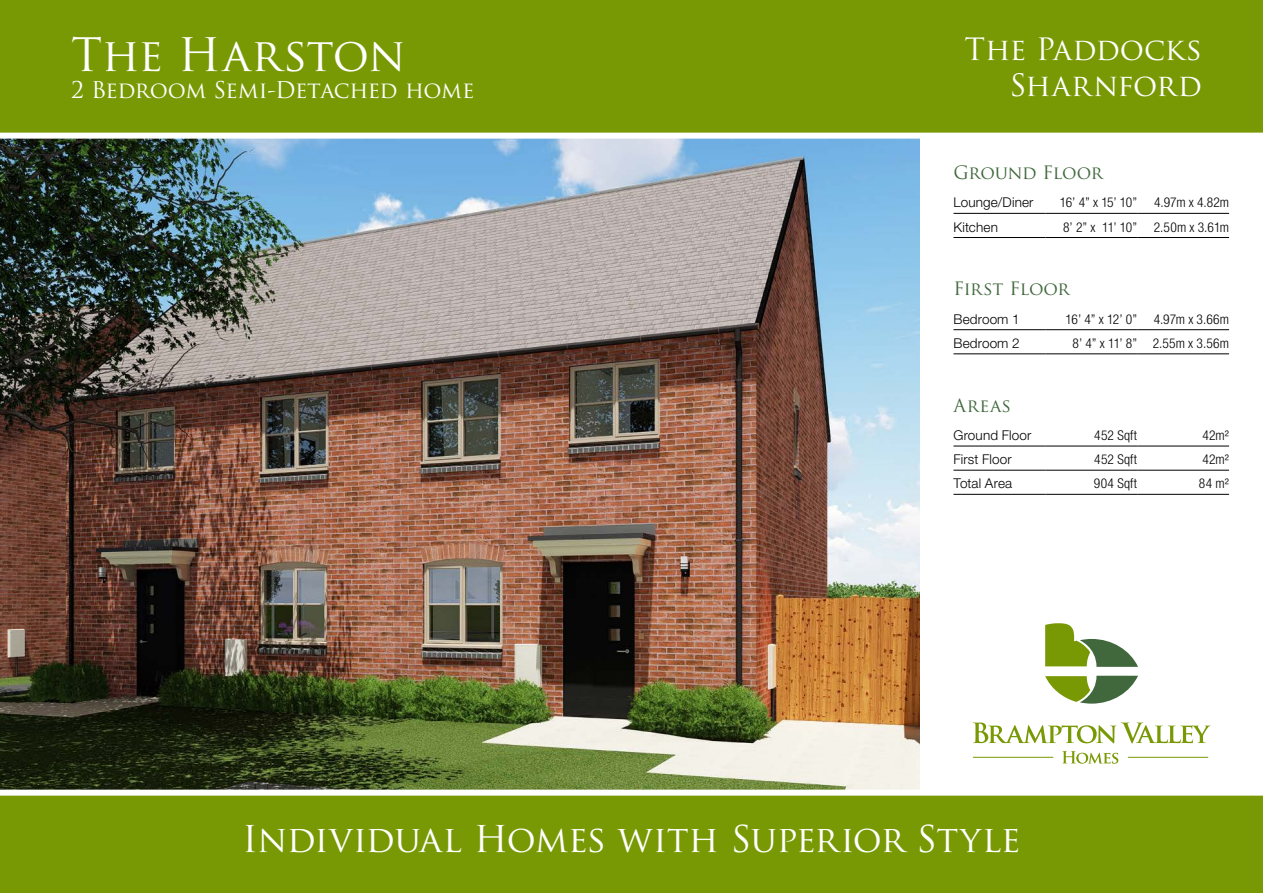
<style>
.page{position:relative;width:1263px;height:893px;background:#fff}
.page>*{position:absolute;margin:0;border:0;box-sizing:border-box;transform-origin:0 0}
.t1{font:45px "Trajan Pro";letter-spacing:-.015em;color:#fff}
.t2{font:36px "Trajan Pro";letter-spacing:-.015em;color:#fff}
.t3{font:30px/36px "Trajan Pro";letter-spacing:-.005em;color:#fff;text-align:right}
.t4{font:22.5px "Trajan Pro";letter-spacing:-.025em;color:#fff}
.t5{font:18px "Trajan Pro";letter-spacing:-.015em;color:#40683c}
.t6{font:300 condensed 13.5px "Helvetica Neue LT Std";letter-spacing:.01em;color:#000}
.t7{font:300 13.5px "Helvetica Neue LT Std";letter-spacing:.01em;color:#000}
.t8{font:300 condensed 13.5px "Helvetica Neue LT Std";letter-spacing:-.015em;color:#000}
</style>
<div class="page">
<img style="left:0;top:139px;width:919px;height:651px">
<div style="left:0;top:0;width:1263px;height:139px;background:#789904"></div>
<hr style="left:973px;top:757px;width:80px;height:1px;background:#789904">
<hr style="left:1128px;top:757px;width:80px;height:1px;background:#789904">
<svg style="left:1045px;top:676px;width:93px;height:28px"></svg>
<svg style="left:1045px;top:623px;width:93px;height:44px"></svg>
<svg style="left:973px;top:722px;width:238px;height:21px"></svg>
<svg style="left:1062px;top:751px;width:56px;height:13px"></svg>
<hr style="left:953px;top:213px;width:92px;height:1px;background:#000">
<hr style="left:1045px;top:213px;width:92px;height:1px;background:#000">
<hr style="left:1137px;top:213px;width:92px;height:1px;background:#000">
<hr style="left:953px;top:237px;width:92px;height:1px;background:#000">
<hr style="left:1045px;top:237px;width:92px;height:1px;background:#000">
<hr style="left:1137px;top:237px;width:92px;height:1px;background:#000">
<hr style="left:953px;top:329px;width:92px;height:1px;background:#000">
<hr style="left:1045px;top:329px;width:92px;height:1px;background:#000">
<hr style="left:1137px;top:329px;width:92px;height:1px;background:#000">
<hr style="left:953px;top:354px;width:92px;height:1px;background:#000">
<hr style="left:1045px;top:354px;width:92px;height:1px;background:#000">
<hr style="left:1137px;top:354px;width:92px;height:1px;background:#000">
<hr style="left:953px;top:446px;width:92px;height:1px;background:#000">
<hr style="left:1045px;top:446px;width:92px;height:1px;background:#000">
<hr style="left:1137px;top:446px;width:92px;height:1px;background:#000">
<hr style="left:953px;top:470px;width:92px;height:1px;background:#000">
<hr style="left:1045px;top:470px;width:92px;height:1px;background:#000">
<hr style="left:1137px;top:470px;width:92px;height:1px;background:#000">
<hr style="left:953px;top:494px;width:92px;height:1px;background:#000">
<hr style="left:1045px;top:494px;width:92px;height:1px;background:#000">
<hr style="left:1137px;top:494px;width:92px;height:1px;background:#000">
<div style="left:0;top:795px;width:1263px;height:98px;background:#789904"></div>
<h1 class="t1" style="left:71px;top:26px;width:336px">The Harston</h1>
<h3 class="t4" style="left:71px;top:76px;width:405px">2 Bedroom Semi-Detached home</h3>
<h3 class="t3" style="left:964px;top:31px;width:239px">The Paddocks<br>Sharnford</h3>
<h3 class="t5" style="left:953px;top:161px;width:151px">Ground Floor</h3>
<p class="t7" style="left:953px;top:194px;width:82px">Lounge/Diner</p>
<p class="t6" style="left:1060px;top:195px;width:79px">16’ 4” x 15’ 10”</p>
<p class="t6" style="left:1154px;top:195px;width:76px">4.97m x 4.82m</p>
<p class="t7" style="left:953px;top:218px;width:46px">Kitchen</p>
<p class="t8" style="left:1063px;top:219px;width:168px">8’ 2” x 11’ 10” 2.50m x 3.61m</p>
<h3 class="t5" style="left:953px;top:277px;width:118px">First Floor</h3>
<p class="t7" style="left:953px;top:311px;width:68px">Bedroom 1</p>
<p class="t8" style="left:1066px;top:311px;width:165px">16’ 4” x 12’ 0” 4.97m x 3.66m</p>
<p class="t7" style="left:953px;top:335px;width:68px">Bedroom 2</p>
<p class="t6" style="left:1072px;top:335px;width:158px">8’ 4” x 11’ 8” 2.55m x 3.56m</p>
<h3 class="t5" style="left:953px;top:394px;width:59px">Areas</h3>
<p class="t7" style="left:953px;top:427px;width:79px">Ground Floor</p>
<p class="t6" style="left:1094px;top:427px;width:44px">452 Sqft</p>
<p class="t6" style="left:1202px;top:427px;width:28px">42m²</p>
<p class="t7" style="left:953px;top:451px;width:60px">First Floor</p>
<p class="t6" style="left:1094px;top:452px;width:44px">452 Sqft</p>
<p class="t6" style="left:1202px;top:452px;width:28px">42m²</p>
<p class="t7" style="left:953px;top:475px;width:60px">Total Area</p>
<p class="t6" style="left:1094px;top:476px;width:45px">904 Sqft</p>
<p class="t6" style="left:1199px;top:476px;width:32px">84 m²</p>
<h2 class="t2" style="left:242px;top:816px;width:780px">Individual Homes with Superior Style</h2>
</div>
